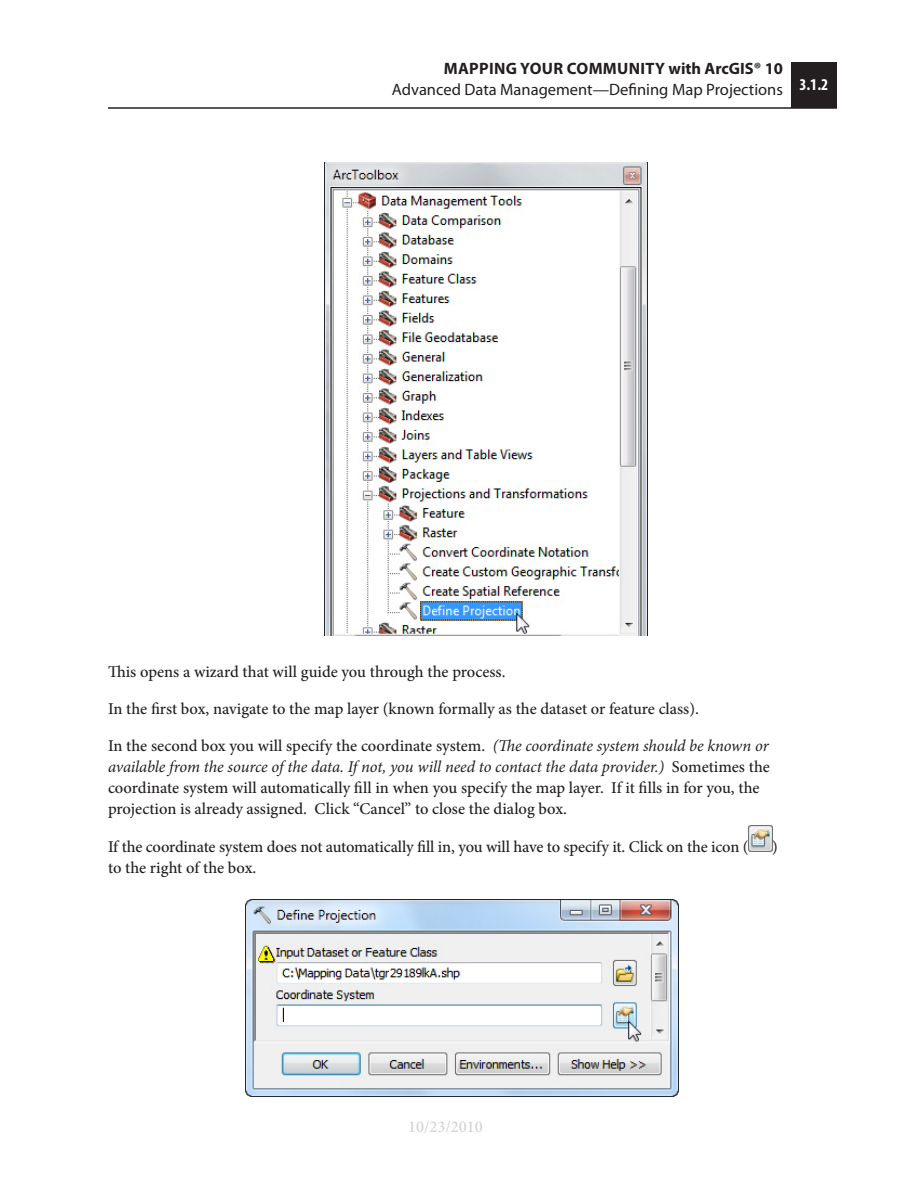
<style>
.page{position:relative;width:918px;height:1188px;background:#fff}
.page>*{position:absolute;margin:0;border:0;box-sizing:border-box;transform-origin:0 0}
.t1{font:500 16.5px/21px "Minion Pro";letter-spacing:-.005em;color:#231f20}
.t2{font:16.5px/21px "Myriad Pro";color:#231f20;text-align:center}
.t3{font:500 16.5px "Minion Pro";color:#d1d2d4}
.s1{font-weight:700}
.s2{font-weight:400;font-style:italic}
</style>
<div class="page">
<hr style="left:108px;top:107px;width:729px;height:2px;background:#231f20">
<div style="left:791px;top:62px;width:46px;height:46px;background:#231f20"></div>
<img style="left:748px;top:826px;width:24px;height:26px">
<img style="left:324px;top:162px;width:324px;height:474px">
<img style="left:245px;top:900px;width:433px;height:196px">
<p class="t2" style="left:392px;top:58px;width:438px"><span class="s1">MAPPING YOUR COMM UNITY WITH ARCGIS® 10<br></span>Advanced Data Management—Defining Map Projections <sup>3.1.2</sup></p>
<p class="t1" style="left:108px;top:661px;width:399px">This opens a wizard that will guide you through the process.</p>
<p class="t1" style="left:108px;top:698px;width:592px">In the first box, navigate to the map layer (known formally as the dataset or feature class).</p>
<p class="t1" style="left:108px;top:736px;width:663px">In the second box you will specify the coordinate system. <span class="s2">(The coordinate system should be known or available from the source of the data. If not, you will need to contact the data provider.)</span> Sometimes the coordinate system will automatically fill in when you specify the map layer. If it fills in for you, the projection is already assigned. Click “Cancel” to close the dialog box.</p>
<p class="t1" style="left:108px;top:836px;width:642px">If the coordinate system does not automatically fill in, you will have to specify it. Click on the icon (</p>
<p class="t1" style="left:772px;top:836px;width:7px">)</p>
<p class="t1" style="left:108px;top:857px;width:150px">to the right of the box.</p>
<p class="t3" style="left:408px;top:1116px;width:76px">10/23/2010</p>
</div>
